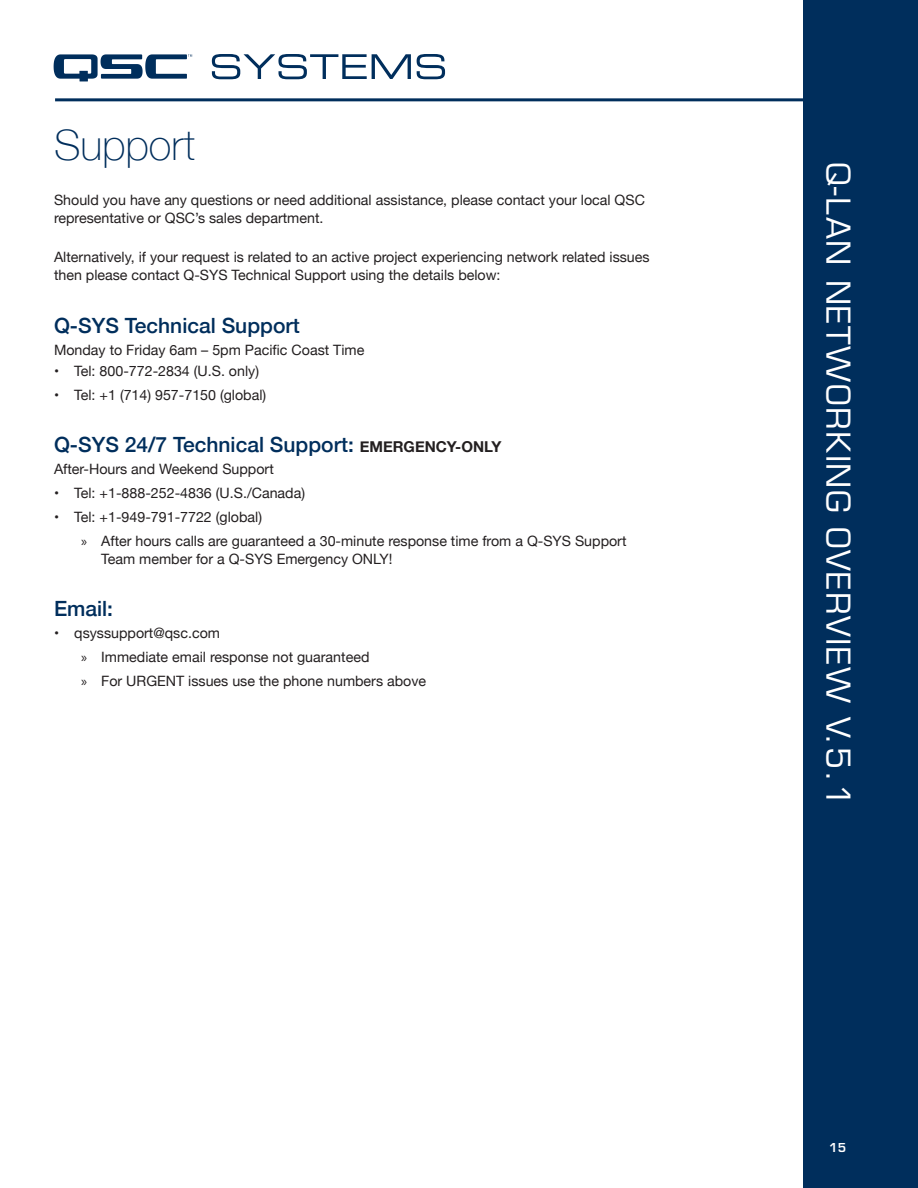
<style>
.page{position:relative;width:918px;height:1188px;background:#fff}
.page>*{position:absolute;margin:0;border:0;box-sizing:border-box;transform-origin:0 0}
.t1{font:100 42px "Helvetica Neue";color:#002e5c}
.t2{font:32.1px "Eurostile";letter-spacing:.05em;color:#fff}
.t3{font:500 21px "Helvetica Neue";color:#002e5c}
.t4{font:14.25px/24px "Helvetica Neue";color:#231f20}
.t5{font:600 12px "Eurostile";color:#fff}
.s1{font-weight:700;font-size:15px;color:#231f20}
.s2{font-family:"Myriad Pro"}
</style>
<div class="page">
<hr style="left:55px;top:98px;width:809px;height:3px;background:#002e5c">
<div style="left:803px;top:0;width:115px;height:1188px;background:#002e5c"></div>
<svg style="left:212px;top:54px;width:199px;height:25px"></svg>
<svg style="left:417px;top:54px;width:28px;height:25px"></svg>
<svg style="left:54px;top:54px;width:138px;height:28px"></svg>
<h1 class="t1" style="left:54px;top:113px;width:143px">Support</h1>
<p class="t4" style="left:54px;top:192px;width:592px;line-height:18px">Should you have any questions or need additional assistance, please contact your local QSC representative or QSC’s sales department.</p>
<p class="t4" style="left:54px;top:249px;width:597px;line-height:18px">Alternatively, if your request is related to an active project experiencing network related issues then please contact Q-SYS Technical Support using the details below:</p>
<h3 class="t3" style="left:54px;top:309px;width:247px">Q-SYS Technical Support</h3>
<p class="t4" style="left:54px;top:338px;width:312px">Monday to Friday 6am – 5pm Pacific Coast Time</p>
<p class="t4" style="left:54px;top:359px;width:207px">• Tel: 800-772-2834 (U.S. only)</p>
<p class="t4" style="left:54px;top:383px;width:214px">• Tel: +1 (714) 957-7150 (global)</p>
<h3 class="t3" style="left:54px;top:428px;width:449px">Q-SYS 24/7 Technical Support: <span class="s1">EMERGENCY-ONLY</span></h3>
<p class="t4" style="left:54px;top:458px;width:221px">After-Hours and Weekend Support</p>
<p class="t4" style="left:54px;top:482px;width:253px">• Tel: +1-888-252-4836 (U.S./Canada)</p>
<p class="t4" style="left:81px;top:506px;width:547px;text-indent:-27px">• Tel: +1-949-791-7722 (global)<br><span class="s2">»</span> After hours calls are guaranteed a 30-minute response time from a Q-SYS Support</p>
<p class="t4" style="left:101px;top:548px;width:293px">Team member for a Q-SYS Emergency ONLY!</p>
<h3 class="t3" style="left:54px;top:592px;width:61px">Email:</h3>
<p class="t4" style="left:81px;top:622px;width:347px;text-indent:-27px">• qsyssupport@qsc.com<br><span class="s2">»</span> Immediate email response not guaranteed<br><span class="s2">»</span> For URGENT issues use the phone numbers above</p>
<h2 class="t2" style="left:858px;top:162px;width:645px;rotate:90deg">Q-LAN NETWORKING OVERVIEW V.5.1</h2>
<p class="t5" style="left:829px;top:1140px;width:18px">15</p>
</div>
